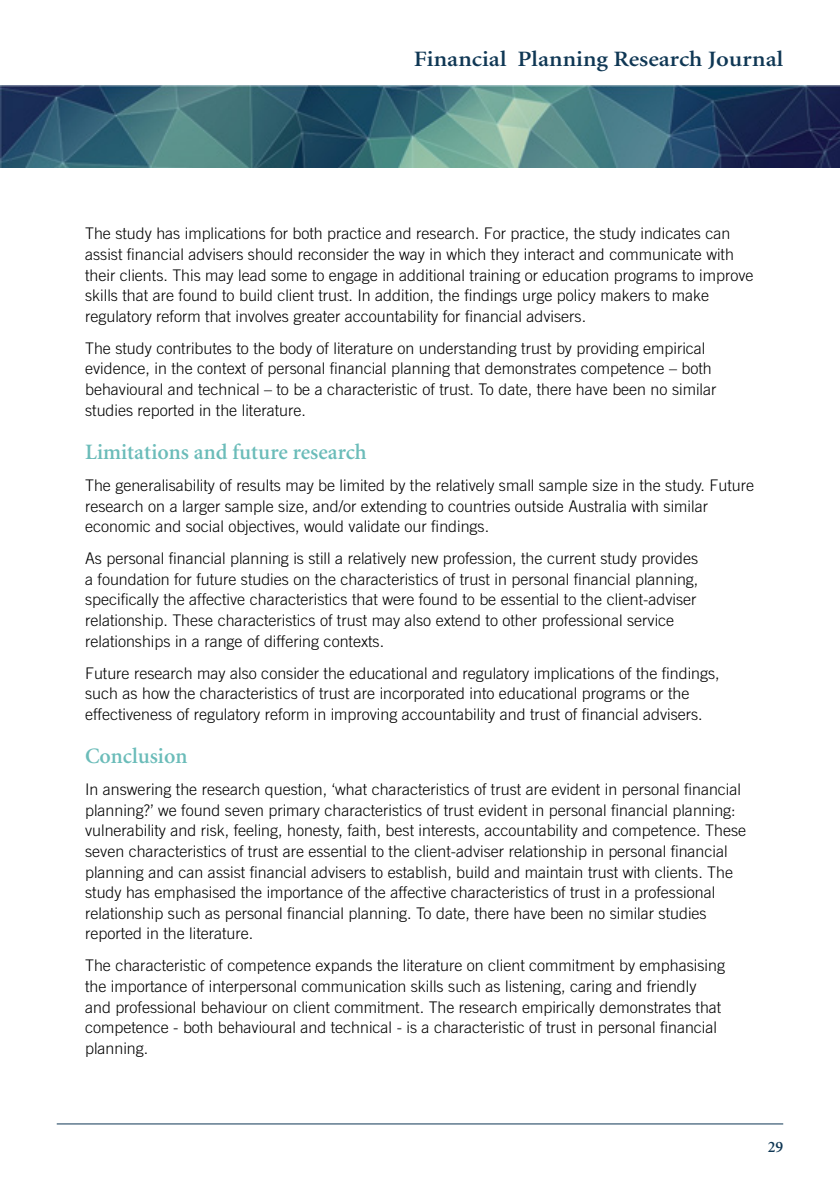
<style>
.page{position:relative;width:840px;height:1191px;background:#fff}
.page>*{position:absolute;margin:0;border:0;box-sizing:border-box;transform-origin:0 0}
.Subheading{font:600 22px "Minion";color:#6bbcb9}
.t1{font:600 22px "Minion";color:#0f3754;scale:1.12 1}
.Body_copy{font:300 16px/20.6px "Trade Gothic";color:#000}
.t2{font:600 16px "Minion";color:#0f3754}
</style>
<div class="page">
<hr style="left:57px;top:1123px;width:725px;height:1px;background:#0f3754">
<img style="left:0;top:86px;width:839px;height:82px">
<h1 class="t1" style="left:413px;top:48px;width:331px">Financial Planning Research Journal</h1>
<p class="Body_copy" style="left:85px;top:223px;width:669px">The study has implications for both practice and research. For practice, the study indicates can assist financial advisers should reconsider the way in which they interact and communicate with their clients. This may lead some to engage in additional training or education programs to improve skills that are found to build client trust. In addition, the findings urge policy makers to make regulatory reform that involves greater accountability for financial advisers.</p>
<p class="Body_copy" style="left:85px;top:338px;width:632px">The study contributes to the body of literature on understanding trust by providing empirical evidence, in the context of personal financial planning that demonstrates competence – both behavioural and technical – to be a characteristic of trust. To date, there have been no similar studies reported in the literature.</p>
<p class="Subheading" style="left:85px;top:441px;width:283px">Limitations and future research</p>
<p class="Body_copy" style="left:85px;top:475px;width:670px">The generalisability of results may be limited by the relatively small sample size in the study. Future research on a larger sample size, and/or extending to countries outside Australia with similar economic and social objectives, would validate our findings.</p>
<p class="Body_copy" style="left:85px;top:548px;width:614px">As personal financial planning is still a relatively new profession, the current study provides a foundation for future studies on the characteristics of trust in personal financial planning, specifically the affective characteristics that were found to be essential to the client-adviser relationship. These characteristics of trust may also extend to other professional service relationships in a range of differing contexts.</p>
<p class="Body_copy" style="left:85px;top:662px;width:635px">Future research may also consider the educational and regulatory implications of the findings, such as how the characteristics of trust are incorporated into educational programs or the effectiveness of regulatory reform in improving accountability and trust of financial advisers.</p>
<p class="Subheading" style="left:85px;top:745px;width:104px">Conclusion</p>
<p class="Body_copy" style="left:85px;top:779px;width:662px">In answering the research question, ‘what characteristics of trust are evident in personal financial planning?’ we found seven primary characteristics of trust evident in personal financial planning: vulnerability and risk, feeling, honesty, faith, best interests, accountability and competence. These seven characteristics of trust are essential to the client-adviser relationship in personal financial planning and can assist financial advisers to establish, build and maintain trust with clients. The study has emphasised the importance of the affective characteristics of trust in a professional relationship such as personal financial planning. To date, there have been no similar studies reported in the literature.</p>
<p class="Body_copy" style="left:85px;top:955px;width:641px">The characteristic of competence expands the literature on client commitment by emphasising the importance of interpersonal communication skills such as listening, caring and friendly and professional behaviour on client commitment. The research empirically demonstrates that competence - both behavioural and technical - is a characteristic of trust in personal financial planning.</p>
<p class="t2" style="left:767px;top:1138px;width:17px">29</p>
</div>
